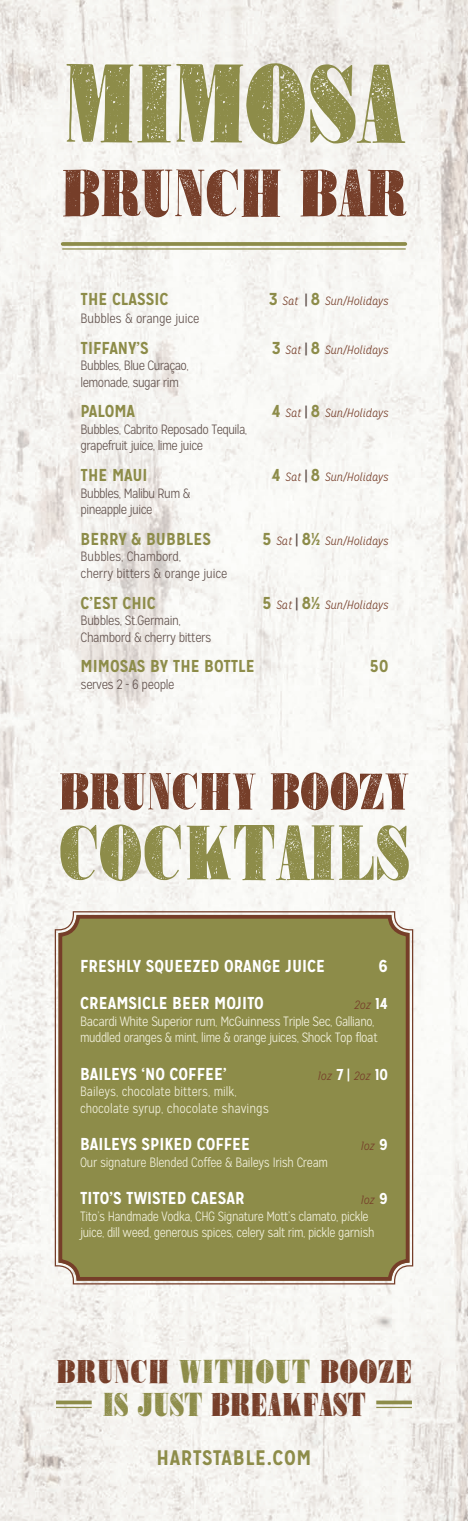
<style>
.page{position:relative;width:468px;height:1521px;background:#fff}
.page>*{position:absolute;margin:0;border:0;box-sizing:border-box;transform-origin:0 0}
.t1{font:111.45px "BRIEREGULAR";letter-spacing:-.01em;color:#8d8c49}
.t2{font:78px "BRIEREGULAR";letter-spacing:-.01em;color:#8d8c49}
.t3{font:66.75px "BRIEREGULAR";letter-spacing:-.01em;color:#763e29}
.t4{font:52.05px "BRIEREGULAR";letter-spacing:-.01em;color:#763e29}
.t5{font:33px/33px "BRIEREGULAR";letter-spacing:.01em;color:#763e29;text-align:center}
.t6{font:700 21px "Mission Gothic";letter-spacing:.03em;color:#8d8c49}
.t7{font:700 17.25px "Mission Gothic";color:#fff}
.t8{font:700 17.25px "Mission Gothic";color:#8d8c49}
.t9{font:300 13.5px/16.5px "Mission Gothic";letter-spacing:-.04em;color:#63534e}
.t10{font:300 13.5px/16.5px "Mission Gothic";letter-spacing:-.03em;color:#f3f2de;scale:.96 1}
.t11{font:300 13.5px/16.5px "Mission Gothic";letter-spacing:-.03em;color:#f3f2de}
.t12{font:300 13.5px/16.5px "Mission Gothic";color:#f3f2de;scale:.96 1}
.t13{font:300 13.5px/16.5px "Mission Gothic";letter-spacing:-.01em;color:#63534e}
.t14{font:italic 300 12px "Mission Gothic";color:#763e29}
.s1{font-weight:700;font-style:normal;font-size:17.25px;color:#8d8c49}
.s2{font-weight:400;font-style:normal;font-size:14.25px;color:#63534e}
.s3{font-weight:700;font-style:normal;font-size:15.75px;color:#fff}
.s4{font-weight:400;font-style:normal;font-size:14.25px;color:#fff}
.s5{color:#8d8c49}
</style>
<div class="page">
<img style="left:0;top:0;width:468px;height:1521px">
<div style="left:54px;top:911px;width:360px;height:374px;background:#8d8c49"></div>
<div style="left:59px;top:915px;width:351px;height:366px;border:4px solid #763e29;border-radius:18px"></div>
<hr style="left:56px;top:1407px;width:36px;height:1px;background:#8d8c49">
<hr style="left:56px;top:1401px;width:36px;height:3px;background:#8d8c49">
<hr style="left:376px;top:1407px;width:36px;height:1px;background:#8d8c49">
<hr style="left:376px;top:1401px;width:36px;height:3px;background:#8d8c49">
<hr style="left:63px;top:248px;width:342px;height:2px;background:#8d8c49">
<svg style="left:63px;top:242px;width:342px;height:4px"></svg>
<svg style="left:0;top:0;width:5px;height:5px"></svg>
<svg style="left:0;top:1516px;width:5px;height:5px"></svg>
<svg style="left:463px;top:0;width:5px;height:5px"></svg>
<svg style="left:463px;top:1516px;width:5px;height:5px"></svg>
<h1 class="t1" style="left:64px;top:33px;width:343px">MIMOSA</h1>
<h3 class="t3" style="left:62px;top:151px;width:347px">BRUNCH BAR</h3>
<p class="t8" style="left:81px;top:288px;width:89px">THE CLASSIC</p>
<p class="t14" style="left:269px;top:294px;width:121px"><span class="s1">3</span> Sat <span class="s2">|</span> <span class="s1">8</span> Sun/Holidays</p>
<p class="t13" style="left:81px;top:310px;width:121px">Bubbles &amp; orange juice</p>
<p class="t8" style="left:81px;top:337px;width:70px">TIFFANY’S</p>
<p class="t14" style="left:272px;top:343px;width:118px"><span class="s1">3</span> Sat <span class="s2">|</span> <span class="s1">8</span> Sun/Holidays</p>
<p class="t9" style="left:81px;top:357px;width:110px">Bubbles, Blue Curaçao, lemonade, sugar rim</p>
<p class="t8" style="left:81px;top:401px;width:56px">PALOMA</p>
<p class="t14" style="left:272px;top:406px;width:118px"><span class="s1">4</span> Sat <span class="s2">|</span> <span class="s1">8</span> Sun/Holidays</p>
<p class="t9" style="left:81px;top:421px;width:168px">Bubbles, Cabrito Reposado Tequila, grapefruit juice, lime juice</p>
<p class="t8" style="left:81px;top:464px;width:68px">THE MAUI</p>
<p class="t14" style="left:272px;top:470px;width:118px"><span class="s1">4</span> Sat <span class="s2">|</span> <span class="s1">8</span> Sun/Holidays</p>
<p class="t9" style="left:81px;top:485px;width:111px">Bubbles, Malibu Rum &amp; pineapple juice</p>
<p class="t8" style="left:81px;top:528px;width:132px">BERRY &amp; BUBBLES</p>
<p class="t14" style="left:262px;top:534px;width:128px"><span class="s1">5</span> Sat <span class="s2">|</span> <span class="s1">8½</span> Sun/Holidays</p>
<p class="t13" style="left:81px;top:549px;width:148px">Bubbles, Chambord,<br>cherry bitters &amp; orange juice</p>
<p class="t8" style="left:81px;top:592px;width:77px">C’EST CHIC</p>
<p class="t14" style="left:262px;top:598px;width:128px"><span class="s1">5</span> Sat <span class="s2">|</span> <span class="s1">8½</span> Sun/Holidays</p>
<p class="t9" style="left:81px;top:612px;width:132px">Bubbles, St.Germain,<br>Chambord &amp; cherry bitters</p>
<p class="t8" style="left:81px;top:656px;width:176px">MIMOSAS BY THE BOTTLE</p>
<p class="t8" style="left:370px;top:656px;width:20px">50</p>
<p class="t9" style="left:81px;top:676px;width:95px">serves 2 - 6 people</p>
<h3 class="t4" style="left:59px;top:758px;width:353px">BRUNCHY BOOZY</h3>
<h2 class="t2" style="left:59px;top:803px;width:354px">COCKTAILS</h2>
<p class="t7" style="left:80px;top:955px;width:247px">FRESHLY SQUEEZED ORANGE JUICE</p>
<p class="t7" style="left:379px;top:955px;width:11px">6</p>
<p class="t7" style="left:80px;top:992px;width:185px">CREAMSICLE BEER MOJITO</p>
<p class="t14" style="left:354px;top:998px;width:35px">2oz <span class="s3">14</span></p>
<p class="t11" style="left:80px;top:1013px;width:299px">Bacardi White Superior rum, McGuinness Triple Sec, Galliano, muddled oranges &amp; mint, lime &amp; orange juices, Shock Top float</p>
<p class="t7" style="left:80px;top:1063px;width:148px">BAILEYS ‘NO COFFEE’</p>
<p class="t14" style="left:318px;top:1068px;width:72px">1oz <span class="s3">7</span> <span class="s4">|</span> 2oz <span class="s3">10</span></p>
<p class="t12" style="left:80px;top:1083px;width:198px">Baileys, chocolate bitters, milk, chocolate syrup, chocolate shavings</p>
<p class="t7" style="left:80px;top:1133px;width:172px">BAILEYS SPIKED COFFEE</p>
<p class="t14" style="left:361px;top:1139px;width:29px">1oz <span class="s3">9</span></p>
<p class="t10" style="left:80px;top:1154px;width:260px">Our signature Blended Coffee &amp; Baileys Irish Cream</p>
<p class="t7" style="left:80px;top:1187px;width:166px">TITO’S TWISTED CAESAR</p>
<p class="t14" style="left:361px;top:1193px;width:29px">1oz <span class="s3">9</span></p>
<p class="t10" style="left:80px;top:1208px;width:308px">Tito’s Handmade Vodka, CHG Signature Mott’s clamato, pickle juice, dill weed, generous spices, celery salt rim, pickle garnish</p>
<h3 class="t5" style="left:57px;top:1355px;width:357px">BRUNCH <span class="s5">WITHOUT</span> BOOZE<br><span class="s5">IS JUST</span> BREAKFAST</h3>
<h3 class="t6" style="left:157px;top:1445px;width:156px">HARTSTABLE.COM</h3>
</div>
